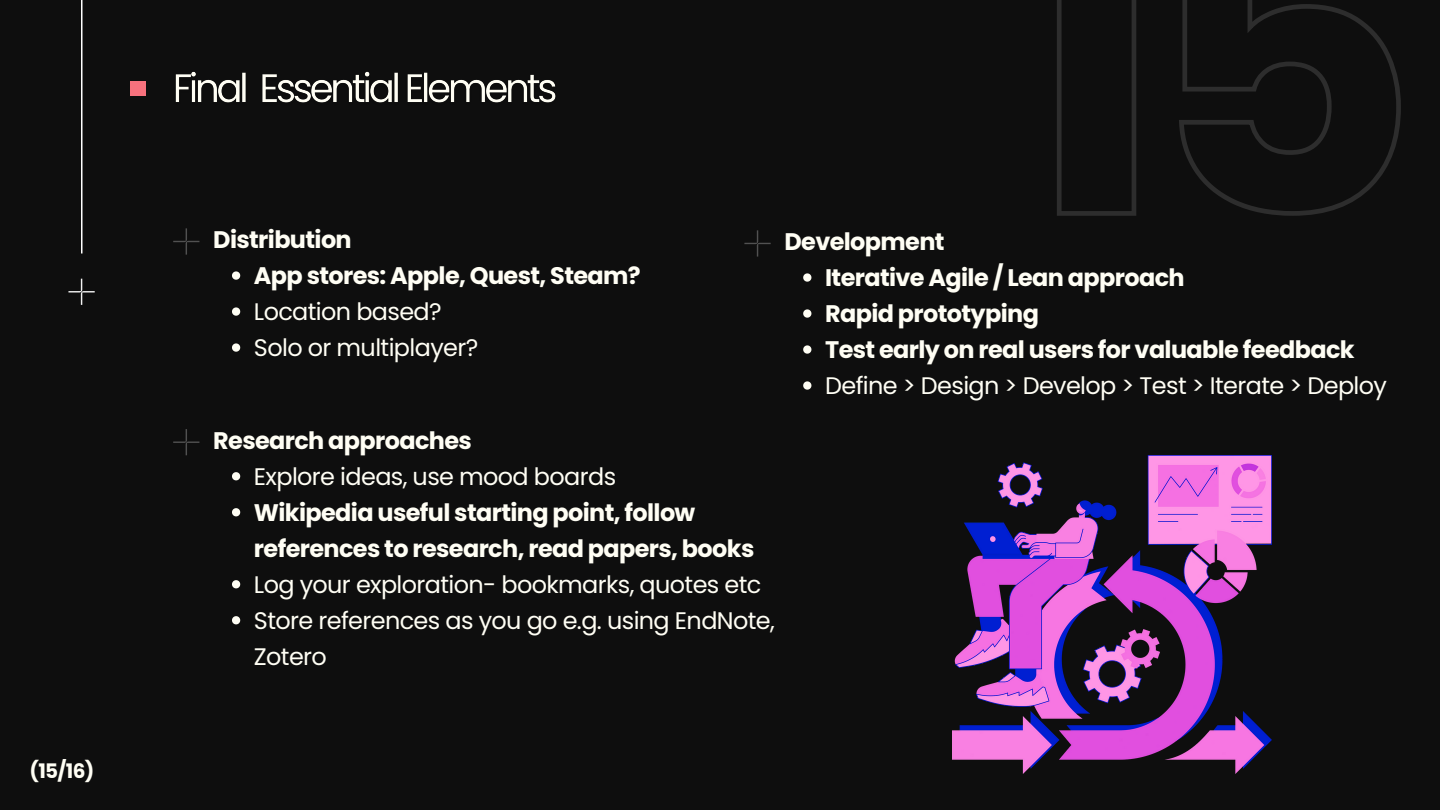
<style>
.page{position:relative;width:1440px;height:810px;background:#0e0e0e}
.page>*{position:absolute;margin:0;border:0;box-sizing:border-box;transform-origin:0 0}
.t1{font:700 23.9px/36px "Poppins";letter-spacing:-.025em;color:#fffef4}
.t2{font:23.9px/36px "Poppins";letter-spacing:-.025em;color:#fffef4}
.t3{font:700 20px "Poppins";color:#fffef4}
</style>
<div class="page">
<hr style="left:81px;top:0;width:1px;height:254px;background:#fff">
<svg style="left:68px;top:279px;width:27px;height:26px"></svg>
<div style="left:130px;top:81px;width:16px;height:15px;background:#f7717d"></div>
<svg style="left:173px;top:228px;width:26px;height:27px"></svg>
<svg style="left:173px;top:429px;width:26px;height:26px"></svg>
<svg style="left:744px;top:230px;width:27px;height:27px"></svg>
<img style="left:952px;top:456px;width:320px;height:318px">
<svg style="left:232px;top:271px;width:8px;height:9px"></svg>
<svg style="left:232px;top:307px;width:8px;height:9px"></svg>
<svg style="left:232px;top:343px;width:8px;height:9px"></svg>
<svg style="left:1057px;top:0;width:344px;height:216px"></svg>
<img style="left:175px;top:71px;width:381px;height:32px">
<svg style="left:232px;top:472px;width:8px;height:8px"></svg>
<svg style="left:232px;top:508px;width:8px;height:8px"></svg>
<svg style="left:232px;top:580px;width:8px;height:8px"></svg>
<svg style="left:232px;top:616px;width:8px;height:8px"></svg>
<svg style="left:803px;top:273px;width:8px;height:9px"></svg>
<svg style="left:803px;top:309px;width:8px;height:9px"></svg>
<svg style="left:803px;top:345px;width:8px;height:9px"></svg>
<svg style="left:803px;top:381px;width:8px;height:9px"></svg>
<p class="t3" style="left:30px;top:757px;width:66px">(15/16)</p>
<p class="t1" style="left:213px;top:222px;width:140px">Distribution</p>
<p class="t1" style="left:254px;top:258px;width:388px">App stores: Apple, Quest, Steam?</p>
<p class="t2" style="left:254px;top:294px;width:189px">Location based?</p>
<p class="t2" style="left:254px;top:330px;width:226px">Solo or multiplayer?</p>
<p class="t1" style="left:784px;top:224px;width:162px">Development</p>
<p class="t1" style="left:825px;top:260px;width:361px">Iterative Agile / Lean approach</p>
<p class="t1" style="left:825px;top:296px;width:215px">Rapid prototyping</p>
<p class="t1" style="left:825px;top:332px;width:531px">Test early on real users for valuable feedback</p>
<p class="t2" style="left:825px;top:368px;width:563px">Define &gt; Design &gt; Develop &gt; Test &gt; Iterate &gt; Deploy</p>
<p class="t1" style="left:213px;top:423px;width:260px">Research approaches</p>
<p class="t2" style="left:254px;top:459px;width:364px">Explore ideas, use mood boards</p>
<p class="t1" style="left:254px;top:495px;width:502px">Wikipedia useful starting point, follow references to research, read papers, books</p>
<p class="t2" style="left:254px;top:567px;width:509px">Log your exploration- bookmarks, quotes etc</p>
<p class="t2" style="left:254px;top:603px;width:522px">Store references as you go e.g. using EndNote,<br>Zotero</p>
</div>
